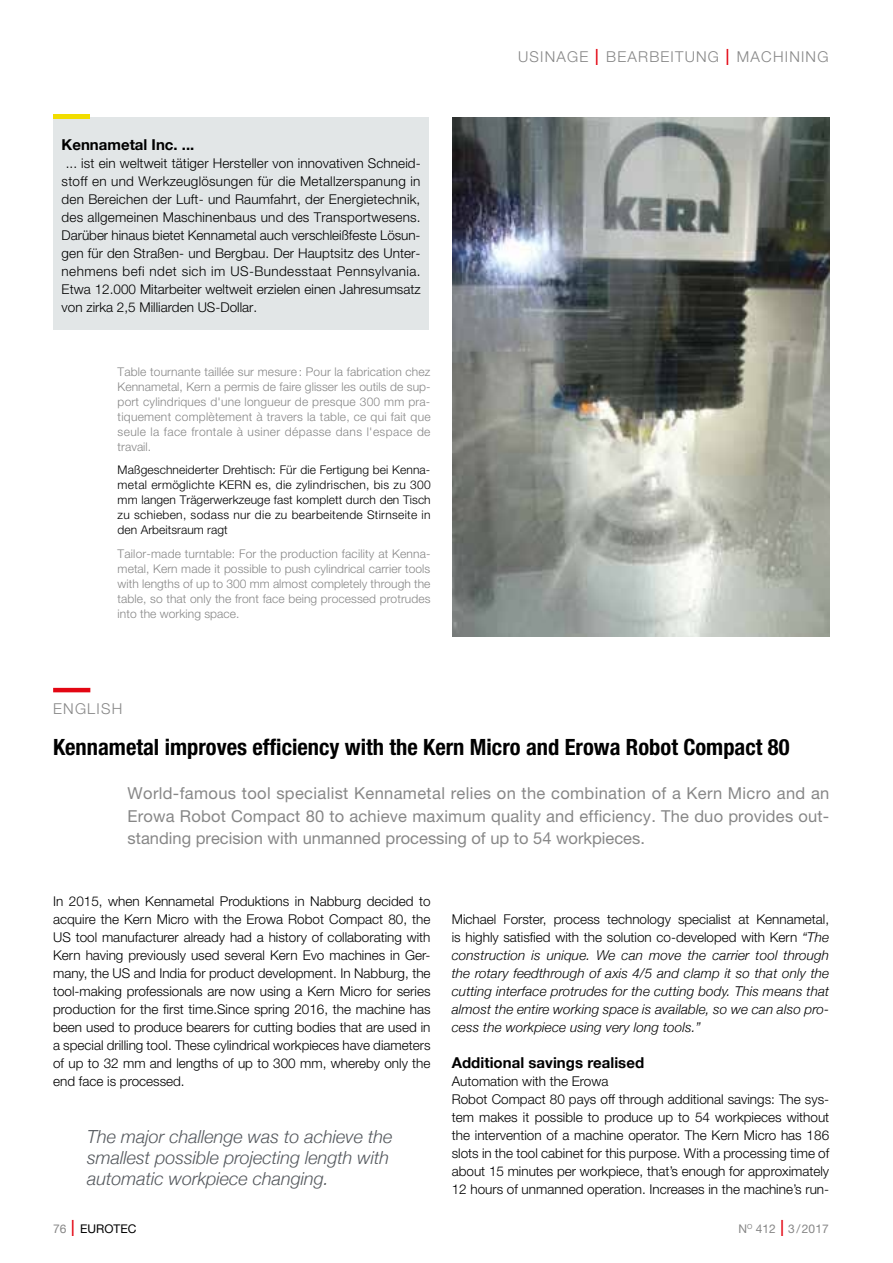
<style>
.page{position:relative;width:893px;height:1263px;background:#fff}
.page>*{position:absolute;margin:0;border:0;box-sizing:border-box;transform-origin:0 0}
.t1{font:700 condensed 22.5px "Helvetica Neue";color:#000}
.t2{font:italic 300 18px/21px "Helvetica Neue";color:#54585d}
.t3{font:16.5px/22.5px "Helvetica Neue";color:#878787;text-align:justify}
.t4{font:700 15px "Helvetica Neue";color:#000}
.t5{font:300 15px "Helvetica Neue";letter-spacing:.08em;color:#878787}
.t6{font:300 13.5px/18px "Helvetica Neue";color:#000;text-align:justify}
.t7{font:italic 300 13.5px/18px "Helvetica Neue";letter-spacing:.01em;color:#000;text-align:justify}
.t8{font:300 12px/15px "Helvetica Neue";letter-spacing:.01em;color:#878787;text-align:justify}
.t9{font:300 12px/15px "Helvetica Neue";letter-spacing:.025em;color:#000;text-align:justify}
.t10{font:12px "Helvetica Neue";color:#878787}
.t11{font:12px "Helvetica Neue";color:#000}
.s1{font-stretch:condensed;font-size:22.5px;color:#e30613}
.s2{font-style:normal}
.s3{color:#878787}
.s4{font-weight:300;font-stretch:condensed;font-size:22.5px;color:#e30613}
</style>
<div class="page">
<div style="left:53px;top:118px;width:376px;height:212px;background:#e2e6e7"></div>
<hr style="left:53px;top:114px;width:37px;height:4px;background:#f1dd00">
<hr style="left:53px;top:688px;width:37px;height:4px;background:#e30613">
<img style="left:452px;top:118px;width:377px;height:519px">
<p class="t4" style="left:62px;top:133px;width:134px">Kennametal Inc. ...</p>
<p class="t6" style="left:62px;top:154px;width:361px">... ist ein weltweit tätiger Hersteller von innovativen Schneid&shy;stoff en und Werkzeuglösungen für die Metallzerspanung in den Bereichen der Luft- und Raumfahrt, der Energietechnik, des allgemeinen Maschinenbaus und des Transportwesens.<br>Darüber hinaus bietet Kennametal auch verschleißfeste Lösun&shy;gen für den Straßen- und Bergbau. Der Hauptsitz des Unter&shy;nehmens befi ndet sich im US-Bundesstaat Pennsylvania.<br>Etwa 12.000 Mitarbeiter weltweit erzielen einen Jahresumsatz von zirka 2,5 Milliarden US-Dollar.</p>
<p class="t8" style="left:118px;top:363px;width:315px">Table tournante taillée sur mesure : Pour la fabrication chez Kennametal, Kern a permis de faire glisser les outils de sup&shy;port cylindriques d'une longueur de presque 300 mm pra&shy;tiquement complètement à travers la table, ce qui fait que seule la face frontale à usiner dépasse dans l'espace de travail.</p>
<p class="t9" style="left:118px;top:462px;width:315px">Maßgeschneiderter Drehtisch: Für die Fertigung bei Kenna&shy;metal ermöglichte KERN es, die zylindrischen, bis zu 300 mm langen Trägerwerkzeuge fast komplett durch den Tisch zu schieben, sodass nur die zu bearbeitende Stirnseite in den Arbeitsraum ragt</p>
<p class="t8" style="left:118px;top:545px;width:314px">Tailor-made turntable: For the production facility at Kenna&shy;metal, Kern made it possible to push cylindrical carrier tools with lengths of up to 300 mm almost completely through the table, so that only the front face being processed protrudes into the working space.</p>
<p class="t5" style="left:518px;top:47px;width:312px">USINAGE <span class="s1">I</span> BEARBEITUNG <span class="s1">I</span> MACHINING</p>
<p class="t5" style="left:53px;top:699px;width:71px">ENGLISH</p>
<h1 class="t1" style="left:53px;top:734px;width:738px">Kennametal improves efficiency with the Kern Micro and Erowa Robot Compact 80</h1>
<p class="t3" style="left:128px;top:782px;width:703px">World-famous tool specialist Kennametal relies on the combination of a Kern Micro and an Erowa Robot Compact 80 to achieve maximum quality and efficiency. The duo provides out&shy;standing precision with unmanned processing of up to 54 workpieces.</p>
<p class="t6" style="left:53px;top:892px;width:379px">In 2015, when Kennametal Produktions in Nabburg decided to acquire the Kern Micro with the Erowa Robot Compact 80, the US tool manufacturer already had a history of collaborating with Kern having previously used several Kern Evo machines in Ger&shy;many, the US and India for product development. In Nabburg, the tool-making professionals are now using a Kern Micro for series production for the first time.Since spring 2016, the machine has been used to produce bearers for cutting bodies that are used in a special drilling tool. These cylindrical workpieces have diameters of up to 32 mm and lengths of up to 300 mm, whereby only the end face is processed.</p>
<h2 class="t2" style="left:87px;top:1125px;width:307px">The major challenge was to achieve the smallest possible projecting length with automatic workpiece changing.</h2>
<p class="t7" style="left:452px;top:909px;width:379px"><span class="s2">Michael Forster, process technology specialist at Kennametal, is highly satisfied with the solution co-developed with Kern</span> “The construction is unique. We can move the carrier tool through the rotary feedthrough of axis 4/5 and clamp it so that only the cutting interface protrudes for the cutting body. This means that almost the entire working space is available, so we can also pro&shy;cess the workpiece using very long tools.”</p>
<p class="t4" style="left:452px;top:1051px;width:194px">Additional savings realised</p>
<p class="t6" style="left:452px;top:1072px;width:379px;text-align:left">Automation with the Erowa<br>Robot Compact 80 pays off through additional savings: The sys&shy;tem makes it possible to produce up to 54 workpieces without the intervention of a machine operator. The Kern Micro has 186 slots in the tool cabinet for this purpose. With a processing time of about 15 minutes per workpiece, that’s enough for approximately 12 hours of unmanned operation. Increases in the machine’s run-</p>
<p class="t11" style="left:53px;top:1221px;width:85px"><span class="s3">76</span> <span class="s4">I</span> EUROTEC</p>
<p class="t10" style="left:738px;top:1221px;width:92px">N<sup>O</sup> 412 <span class="s4">I</span> 3/2017</p>
</div>
